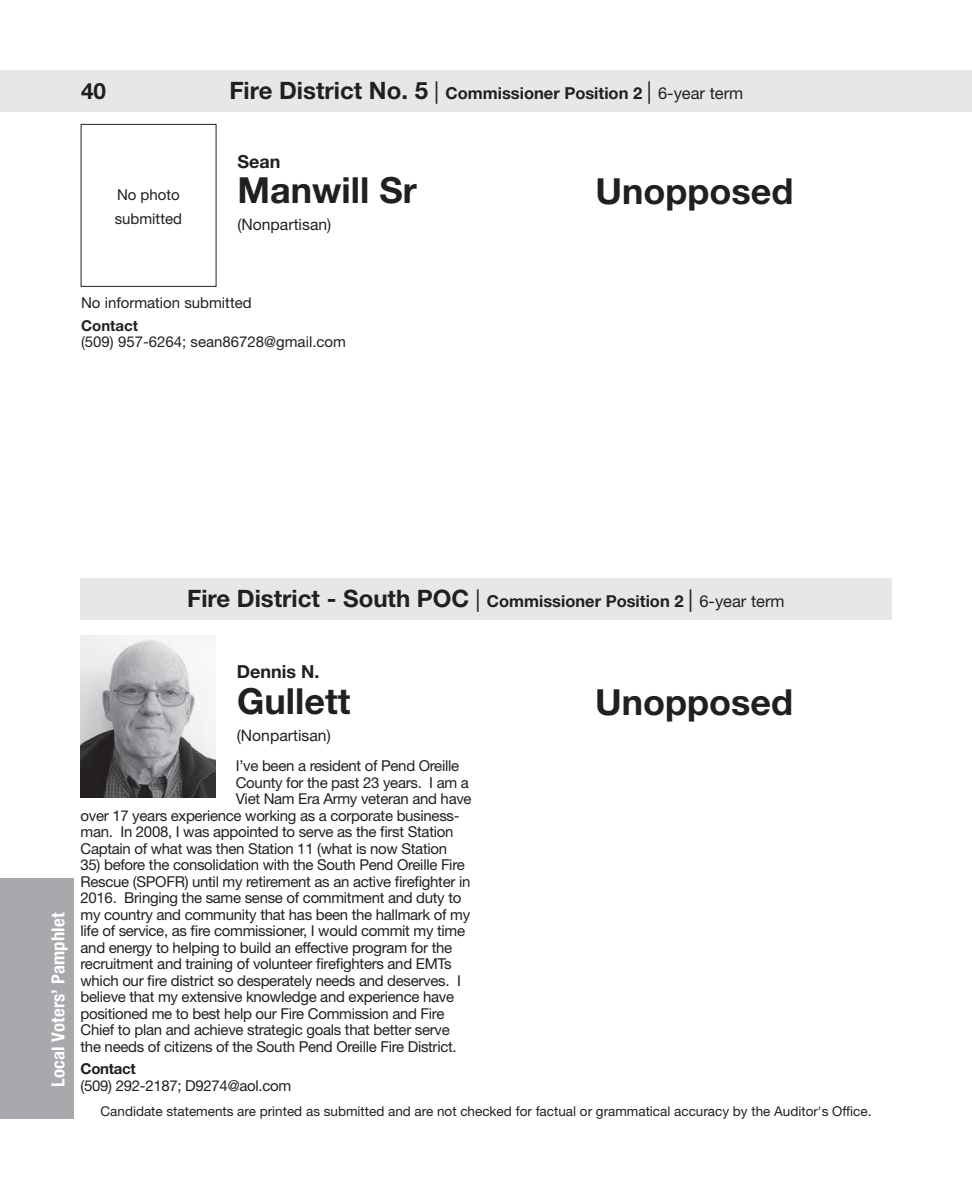
<style>
.page{position:relative;width:972px;height:1188px;background:#fff}
.page>*{position:absolute;margin:0;border:0;box-sizing:border-box;transform-origin:0 0}
.t1{font:700 36px "Helvetica Neue LT Std";color:#231f20}
.t2{font:700 24px "Helvetica Neue LT Std";color:#231f20}
.t3{font:700 22.5px "Helvetica Neue LT Std";color:#231f20}
.t4{font:700 condensed 18px "Helvetica Neue LT Std";letter-spacing:.01em;color:#fff;scale:1.04 1}
.t5{font:700 18px "Helvetica Neue LT Std";color:#231f20}
.t6{font:700 16.5px "Helvetica Neue LT Std";color:#231f20}
.t7{font:15.75px "Helvetica Neue LT Std";color:#231f20}
.t8{font:15px/16.5px "Helvetica Neue LT Std";letter-spacing:-.02em;color:#231f20}
.t9{font:15px/24.8px "Helvetica Neue LT Std";color:#231f20}
.t10{font:700 15px "Helvetica Neue LT Std";letter-spacing:-.01em;color:#231f20}
.t11{font:13.5px "Helvetica Neue LT Std";color:#231f20}
.s1{font-size:24px}
.s2{font-weight:400;font-size:22.5px}
.s3{font-weight:400}
.s4{font-size:16.5px}
.s5{font-weight:400;font-size:16.5px}
</style>
<div class="page">
<div style="left:891px;top:70px;width:81px;height:42px;background:#e6e7e9"></div>
<div style="left:0;top:70px;width:945px;height:42px;background:#e6e7e9"></div>
<div style="left:0;top:878px;width:73px;height:241px;background:#a8a9ad"></div>
<img style="left:81px;top:635px;width:135px;height:162px">
<div style="left:81px;top:124px;width:135px;height:163px;border:1px solid #231f20"></div>
<div style="left:81px;top:578px;width:811px;height:41px;background:#e6e7e9"></div>
<h3 class="t3" style="left:81px;top:77px;width:27px">40</h3>
<p class="t9" style="left:115px;top:182px;width:69px">No photo submitted</p>
<p class="t6" style="left:229px;top:83px;width:515px"><span class="s1">Fire District No. 5</span> <span class="s2">|</span> Commissioner Position 2 <span class="s2">|</span> <span class="s3">6-year term</span></p>
<p class="t5" style="left:237px;top:150px;width:45px">Sean</p>
<h1 class="t1" style="left:238px;top:168px;width:181px">Manwill Sr</h1>
<p class="t7" style="left:237px;top:215px;width:95px">(Nonpartisan)</p>
<h1 class="t1" style="left:595px;top:169px;width:199px">Unopposed</h1>
<p class="t9" style="left:81px;top:290px;width:172px">No information submitted</p>
<p class="t10" style="left:81px;top:316px;width:58px">Contact</p>
<p class="t9" style="left:81px;top:329px;width:266px">(509) 957-6264; sean86728@gmail.com</p>
<h2 class="t2" style="left:187px;top:584px;width:599px">Fire District - South POC <span class="s2">|</span> <span class="s4">Commissioner Position 2</span> <span class="s2">|</span> <span class="s5">6-year term</span></h2>
<p class="t4" style="left:47px;top:1087px;width:169px;rotate:-90deg">Local Voters’ Pamphlet</p>
<p class="t5" style="left:237px;top:661px;width:84px">Dennis N.</p>
<h1 class="t1" style="left:237px;top:679px;width:115px">Gullett</h1>
<p class="t7" style="left:237px;top:726px;width:95px">(Nonpartisan)</p>
<p class="t8" style="left:236px;top:757px;width:225px">I’ve been a resident of Pend Oreille</p>
<p class="t8" style="left:236px;top:774px;width:235px">County for the past 23 years. I am a</p>
<p class="t8" style="left:236px;top:790px;width:237px">Viet Nam Era Army veteran and have</p>
<p class="t8" style="left:81px;top:807px;width:381px">over 17 years experience working as a corporate business-</p>
<p class="t8" style="left:81px;top:823px;width:374px">man. In 2008, I was appointed to serve as the first Station</p>
<p class="t8" style="left:81px;top:840px;width:368px">Captain of what was then Station 11 (what is now Station</p>
<p class="t8" style="left:81px;top:856px;width:391px">35) before the consolidation with the South Pend Oreille Fire Rescue (SPOFR) until my retirement as an active firefighter in 2016. Bringing the same sense of commitment and duty to my country and community that has been the hallmark of my life of service, as fire commissioner, I would commit my time and energy to helping to build an effective program for the recruitment and training of volunteer firefighters and EMTs which our fire district so desperately needs and deserves. I believe that my extensive knowledge and experience have positioned me to best help our Fire Commission and Fire Chief to plan and achieve strategic goals that better serve the needs of citizens of the South Pend Oreille Fire District.</p>
<p class="t10" style="left:81px;top:1059px;width:57px">Contact</p>
<p class="t8" style="left:81px;top:1077px;width:212px">(509) 292-2187; D9274@aol.com</p>
<h1 class="t1" style="left:595px;top:680px;width:199px">Unopposed</h1>
<p class="t11" style="left:101px;top:1103px;width:772px">Candidate statements are printed as submitted and are not checked for factual or grammatical accuracy by the Auditor's Office.</p>
</div>
